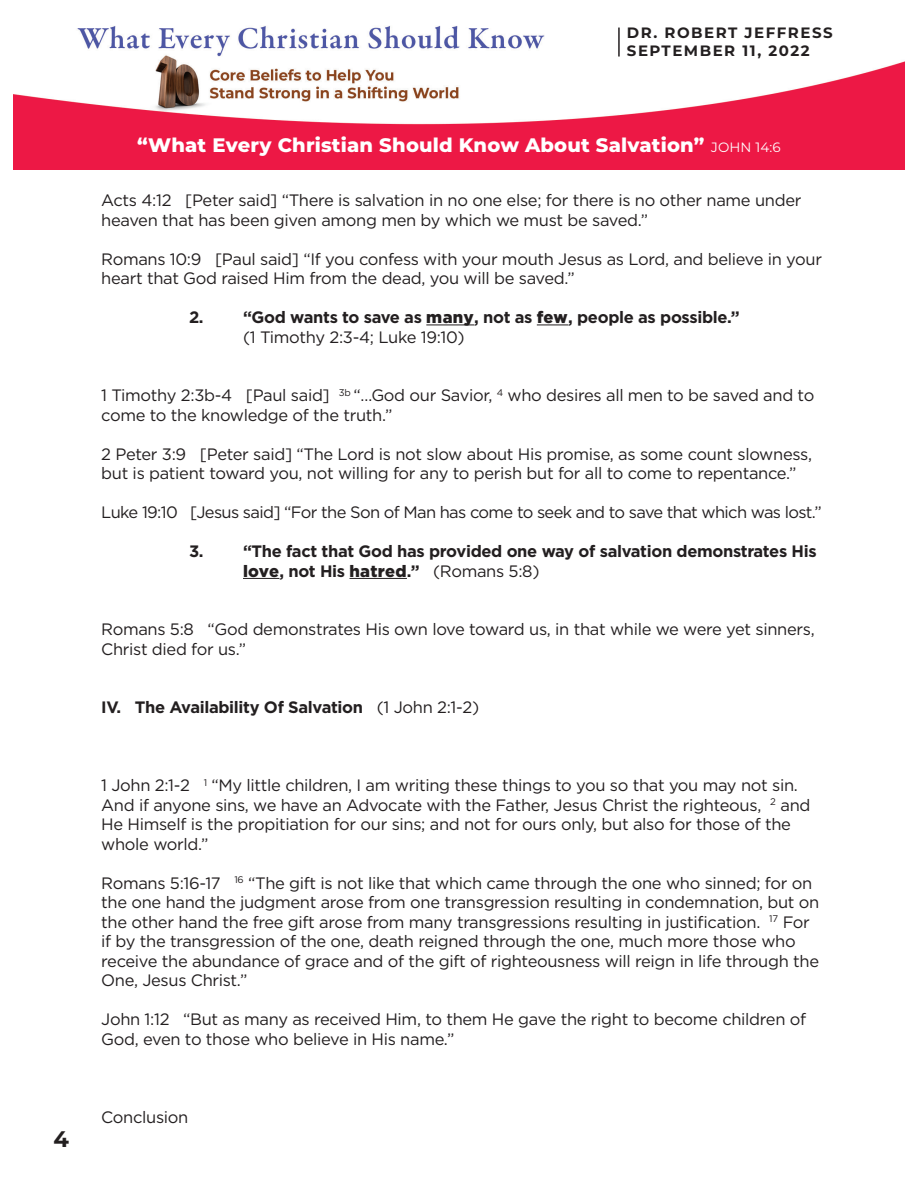
<style>
.page{position:relative;width:918px;height:1188px;background:#fff}
.page>*{position:absolute;margin:0;border:0;box-sizing:border-box;transform-origin:0 0}
.t1{font:700 22.5px "Montserrat";color:#231f20}
.What_s_Happening_Bod{font:800 19.5px "Montserrat";letter-spacing:.01em;color:#fff}
.t2{font:16.5px/19.5px "Gotham";letter-spacing:-.02em;color:#231f20}
.t3{font:700 16.5px "Gotham";letter-spacing:-.02em;color:#231f20}
.t4{font:16.5px "Gotham";letter-spacing:-.04em;color:#231f20}
.t5{font:700 15px "Montserrat";letter-spacing:.1em;color:#231f20}
.s1{font-weight:400;font-size:13.5px}
.s2{font-weight:900}
.s3{font-weight:700}
.s4{font-weight:400}
</style>
<div class="page">
<hr style="left:426px;top:325px;width:48px;height:1px;background:#231f20">
<hr style="left:537px;top:325px;width:31px;height:1px;background:#231f20">
<hr style="left:243px;top:578px;width:36px;height:1px;background:#231f20">
<hr style="left:350px;top:578px;width:57px;height:1px;background:#231f20">
<img style="left:14px;top:26px;width:890px;height:144px">
<hr style="left:618px;top:28px;width:2px;height:29px;background:#231f20">
<p class="t1" style="left:53px;top:1123px;width:17px">4</p>
<p class="t5" style="left:627px;top:22px;width:207px">DR. ROBERT JEFFRESS</p>
<p class="t5" style="left:627px;top:40px;width:184px">SEPTEMBER 11, 2022</p>
<p class="What_s_Happening_Bod" style="left:137px;top:131px;width:645px">“What Every Christian Should Know About Salvation” <span class="s1">JOHN 14:6</span></p>
<p class="t2" style="left:101px;top:190px;width:702px">Acts 4:12 [Peter said] “There is salvation in no one else; for there is no other name under heaven that has been given among men by which we must be saved.”</p>
<p class="t2" style="left:101px;top:249px;width:722px">Romans 10:9 [Paul said] “If you confess with your mouth Jesus as Lord, and believe in your heart that God raised Him from the dead, you will be saved.”</p>
<p class="t3" style="left:189px;top:306px;width:552px">2. “God wants to save as <span class="s2">many</span>, not as <span class="s2">few</span>, people as possible.”</p>
<p class="t2" style="left:243px;top:327px;width:223px">(1 Timothy 2:3-4; Luke 19:10)</p>
<p class="t2" style="left:101px;top:385px;width:715px">1 Timothy 2:3b-4 [Paul said] <sup>3b</sup> “…God our Savior, <sup>4</sup> who desires all men to be saved and to come to the knowledge of the truth.”</p>
<p class="t2" style="left:101px;top:444px;width:712px">2 Peter 3:9 [Peter said] “The Lord is not slow about His promise, as some count slowness, but is patient toward you, not willing for any to perish but for all to come to repentance.”</p>
<p class="t4" style="left:101px;top:502px;width:722px">Luke 19:10 [Jesus said] “For the Son of Man has come to seek and to save that which was lost.”</p>
<p class="t3" style="left:189px;top:540px;width:629px">3. “The fact that God has provided one way of salvation demonstrates His</p>
<p class="t2" style="left:243px;top:561px;width:298px"><span class="s2">love</span><span class="s3">, not His</span> <span class="s2">hatred</span><span class="s3">.”</span> (Romans 5:8)</p>
<p class="t2" style="left:101px;top:619px;width:715px">Romans 5:8 “God demonstrates His own love toward us, in that while we were yet sinners,<br>Christ died for us.”</p>
<p class="t3" style="left:101px;top:696px;width:380px">IV. The Availability Of Salvation <span class="s4">(1 John 2:1-2)</span></p>
<p class="t2" style="left:101px;top:775px;width:711px">1 John 2:1-2 <sup>1</sup> “My little children, I am writing these things to you so that you may not sin.<br>And if anyone sins, we have an Advocate with the Father, Jesus Christ the righteous, <sup>2</sup> and He Himself is the propitiation for our sins; and not for ours only, but also for those of the whole world.”</p>
<p class="t2" style="left:101px;top:873px;width:720px">Romans 5:16-17 <sup>16</sup> “The gift is not like that which came through the one who sinned; for on the one hand the judgment arose from one transgression resulting in condemnation, but on the other hand the free gift arose from many transgressions resulting in justification. <sup>17</sup> For if by the transgression of the one, death reigned through the one, much more those who receive the abundance of grace and of the gift of righteousness will reign in life through the One, Jesus Christ.”</p>
<p class="t2" style="left:101px;top:1009px;width:706px">John 1:12 “But as many as received Him, to them He gave the right to become children of<br>God, even to those who believe in His name.”</p>
<p class="t2" style="left:101px;top:1107px;width:89px">Conclusion</p>
</div>
